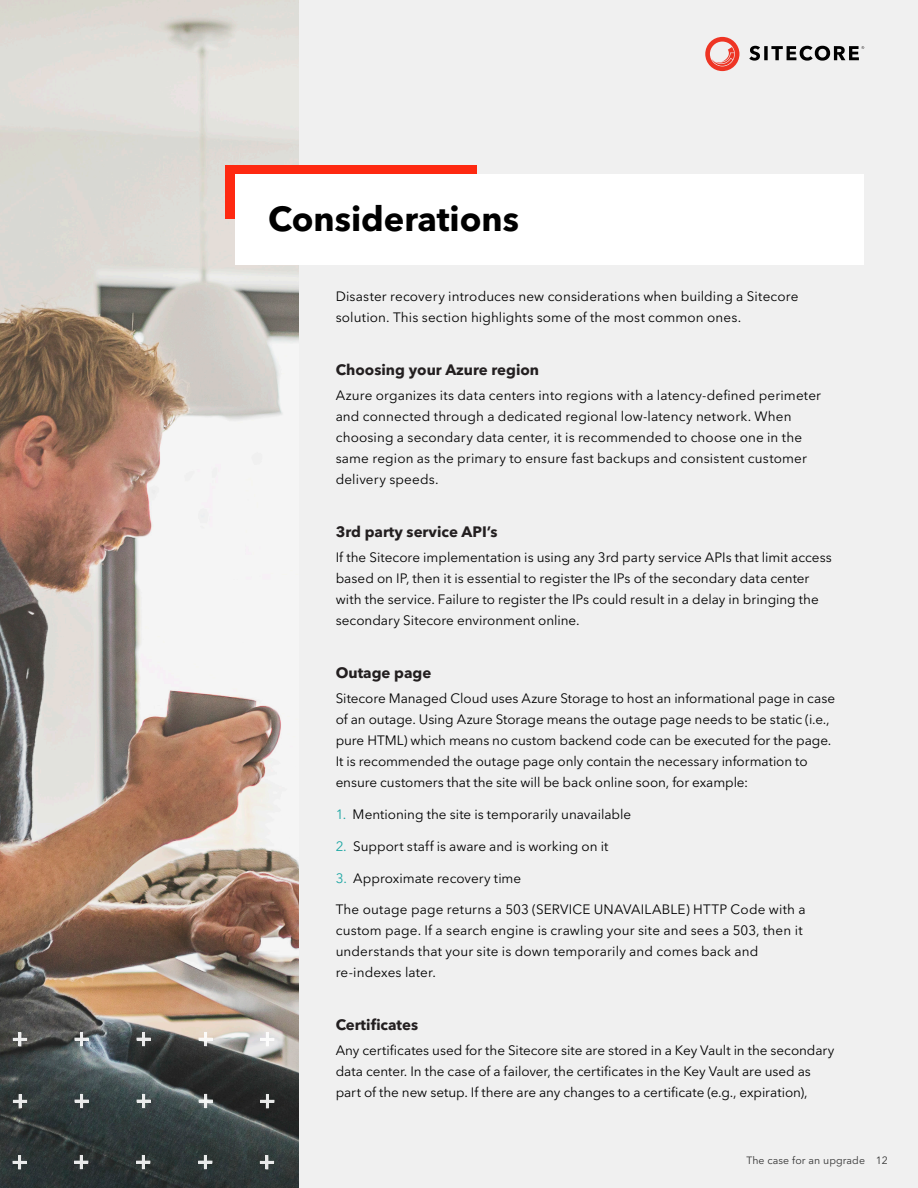
<style>
.page{position:relative;width:918px;height:1188px;background:#f0f0f0}
.page>*{position:absolute;margin:0;border:0;box-sizing:border-box;transform-origin:0 0}
.t1{font:700 34.5px "Avenir Next LT Pro";color:#000}
.Paragraph_header{font:700 15px "Avenir Next LT Pro";color:#231f20}
.Body_Text{font:13.5px/21px "Avenir Next LT Pro";letter-spacing:.005em;color:#000}
.t2{font:10.5px "Avenir Next LT Pro";letter-spacing:.01em;color:#333}
.s1{color:#1ca6a3}
</style>
<div class="page">
<svg style="left:705px;top:37px;width:34px;height:34px"></svg>
<svg style="left:749px;top:46px;width:115px;height:15px"></svg>
<img style="left:0;top:1px;width:298px;height:1187px">
<svg style="left:74px;top:1032px;width:15px;height:14px"></svg>
<svg style="left:136px;top:1032px;width:15px;height:14px"></svg>
<svg style="left:199px;top:1032px;width:14px;height:14px"></svg>
<hr style="left:266px;top:1032px;width:3px;height:14px;background:#fff">
<svg style="left:261px;top:1033px;width:13px;height:13px"></svg>
<hr style="left:260px;top:1038px;width:14px;height:3px;background:#fff">
<svg style="left:13px;top:1032px;width:14px;height:14px"></svg>
<svg style="left:75px;top:1094px;width:14px;height:14px"></svg>
<svg style="left:137px;top:1094px;width:14px;height:14px"></svg>
<svg style="left:199px;top:1094px;width:14px;height:14px"></svg>
<hr style="left:266px;top:1094px;width:3px;height:14px;background:#fff">
<svg style="left:261px;top:1095px;width:13px;height:13px"></svg>
<hr style="left:260px;top:1100px;width:14px;height:3px;background:#fff">
<svg style="left:13px;top:1094px;width:14px;height:14px"></svg>
<svg style="left:75px;top:1155px;width:13px;height:14px"></svg>
<hr style="left:74px;top:1161px;width:14px;height:3px;background:#fff">
<svg style="left:137px;top:1155px;width:13px;height:14px"></svg>
<hr style="left:136px;top:1161px;width:14px;height:3px;background:#fff">
<svg style="left:199px;top:1155px;width:13px;height:14px"></svg>
<hr style="left:198px;top:1161px;width:14px;height:3px;background:#fff">
<svg style="left:260px;top:1155px;width:14px;height:14px"></svg>
<hr style="left:260px;top:1161px;width:14px;height:3px;background:#fff">
<hr style="left:18px;top:1155px;width:3px;height:14px;background:#fff">
<hr style="left:13px;top:1161px;width:14px;height:3px;background:#fff">
<svg style="left:13px;top:1156px;width:13px;height:13px"></svg>
<div style="left:226px;top:165px;width:251px;height:54px;background:#fe2911"></div>
<div style="left:235px;top:174px;width:628px;height:90px;background:#fff"></div>
<p class="t1" style="left:268px;top:198px;width:253px">Considerations</p>
<p class="Body_Text" style="left:336px;top:286px;width:464px">Disaster recovery introduces new considerations when building a Sitecore solution. This section highlights some of the most common ones.</p>
<p class="Paragraph_header" style="left:336px;top:360px;width:205px">Choosing your Azure region</p>
<p class="Body_Text" style="left:336px;top:385px;width:487px">Azure organizes its data centers into regions with a latency-defined perimeter and connected through a dedicated regional low-latency network. When choosing a secondary data center, it is recommended to choose one in the same region as the primary to ensure fast backups and consistent customer delivery speeds.</p>
<p class="Paragraph_header" style="left:336px;top:522px;width:163px">3rd party service API’s</p>
<p class="Body_Text" style="left:336px;top:547px;width:498px">If the Sitecore implementation is using any 3rd party service APIs that limit access based on IP, then it is essential to register the IPs of the secondary data center with the service. Failure to register the IPs could result in a delay in bringing the secondary Sitecore environment online.</p>
<p class="Paragraph_header" style="left:336px;top:663px;width:97px">Outage page</p>
<p class="Body_Text" style="left:336px;top:688px;width:501px">Sitecore Managed Cloud uses Azure Storage to host an informational page in case of an outage. Using Azure Storage means the outage page needs to be static (i.e., pure HTML) which means no custom backend code can be executed for the page.<br>It is recommended the outage page only contain the necessary information to ensure customers that the site will be back online soon, for example:</p>
<p class="Body_Text" style="left:336px;top:804px;width:297px"><span class="s1">1.</span> Mentioning the site is temporarily unavailable</p>
<p class="Body_Text" style="left:336px;top:836px;width:274px"><span class="s1">2.</span> Support staff is aware and is working on it</p>
<p class="Body_Text" style="left:336px;top:867px;width:187px"><span class="s1">3.</span> Approximate recovery time</p>
<p class="Body_Text" style="left:336px;top:899px;width:472px">The outage page returns a 503 (SERVICE UNAVAILABLE) HTTP Code with a custom page. If a search engine is crawling your site and sees a 503, then it understands that your site is down temporarily and comes back and re-indexes later.</p>
<p class="Paragraph_header" style="left:336px;top:1016px;width:84px">Certificates</p>
<p class="Body_Text" style="left:336px;top:1040px;width:500px">Any certificates used for the Sitecore site are stored in a Key Vault in the secondary data center. In the case of a failover, the certificates in the Key Vault are used as part of the new setup. If there are any changes to a certificate (e.g., expiration),</p>
<p class="t2" style="left:747px;top:1154px;width:143px">The case for an upgrade 12</p>
</div>
